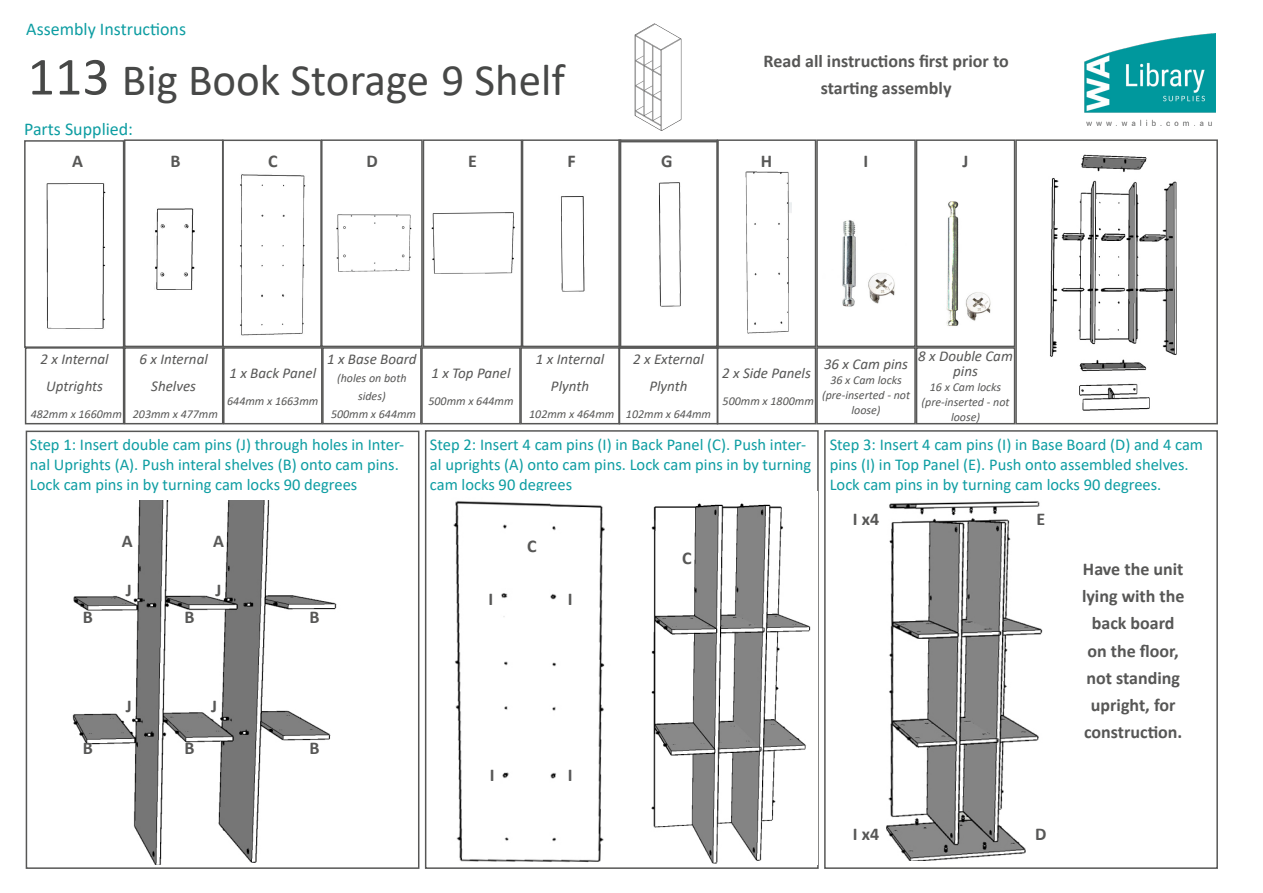
<style>
.page{position:relative;width:1263px;height:893px;background:#fff}
.page>*{position:absolute;margin:0;border:0;box-sizing:border-box;transform-origin:0 0}
.t1{font:45px "Calibri";color:#474847}
.t2{font:700 18px/27px "Calibri";color:#575756;text-align:center}
.t3{font:18px "Calibri";color:#0d9da2}
.t4{font:16.5px/19.8px "Calibri";color:#0d9da2}
.t5{font:italic 15px/27px "Calibri";color:#575756;text-align:center}
.t6{font:italic 12px/15px "Calibri";color:#575756;text-align:center}
.s1{font-size:54px}
</style>
<div class="page">
<div style="left:26px;top:431px;width:393px;height:438px;border:2px solid #575756"></div>
<img style="left:634px;top:23px;width:48px;height:108px">
<img style="left:1084px;top:33px;width:132px;height:92px">
<img style="left:72px;top:500px;width:265px;height:364px">
<div style="left:618px;top:139px;width:100px;height:208px;border:2px solid #585857"></div>
<img style="left:46px;top:183px;width:60px;height:146px">
<div style="left:24px;top:140px;width:100px;height:208px;border:2px solid #585857"></div>
<div style="left:25px;top:347px;width:99px;height:77px;border:2px solid #575756"></div>
<div style="left:124px;top:347px;width:99px;height:77px;border:2px solid #575756"></div>
<div style="left:223px;top:347px;width:100px;height:77px;border:2px solid #575756"></div>
<div style="left:322px;top:347px;width:100px;height:77px;border:2px solid #575756"></div>
<div style="left:421px;top:347px;width:100px;height:77px;border:2px solid #575756"></div>
<div style="left:520px;top:347px;width:100px;height:77px;border:2px solid #575756"></div>
<div style="left:619px;top:347px;width:99px;height:77px;border:2px solid #575756"></div>
<img style="left:154px;top:208px;width:41px;height:82px">
<div style="left:124px;top:139px;width:99px;height:208px;border:2px solid #585857"></div>
<img style="left:240px;top:174px;width:66px;height:162px">
<div style="left:222px;top:140px;width:100px;height:207px;border:2px solid #585857"></div>
<img style="left:336px;top:214px;width:76px;height:58px">
<div style="left:321px;top:139px;width:102px;height:208px;border:2px solid #585857"></div>
<img style="left:431px;top:212px;width:84px;height:62px">
<div style="left:423px;top:139px;width:99px;height:208px;border:2px solid #585857"></div>
<img style="left:561px;top:196px;width:24px;height:96px">
<div style="left:522px;top:139px;width:99px;height:208px;border:2px solid #585857"></div>
<img style="left:659px;top:182px;width:22px;height:125px">
<div style="left:619px;top:141px;width:100px;height:208px;border:2px solid #585857"></div>
<div style="left:717px;top:347px;width:99px;height:77px;border:2px solid #575756"></div>
<img style="left:745px;top:171px;width:46px;height:163px">
<div style="left:717px;top:139px;width:99px;height:208px;border:2px solid #585857"></div>
<div style="left:816px;top:347px;width:100px;height:77px;border:2px solid #575756"></div>
<img style="left:842px;top:220px;width:53px;height:87px">
<div style="left:816px;top:139px;width:100px;height:208px;border:2px solid #585857"></div>
<div style="left:916px;top:347px;width:99px;height:77px;border:2px solid #575756"></div>
<img style="left:946px;top:201px;width:45px;height:125px">
<div style="left:916px;top:139px;width:99px;height:208px;border:2px solid #585857"></div>
<img style="left:1050px;top:154px;width:127px;height:257px">
<div style="left:1015px;top:139px;width:203px;height:285px;border:2px solid #585857"></div>
<div style="left:425px;top:430px;width:394px;height:439px;border:2px solid #575756"></div>
<div style="left:824px;top:430px;width:394px;height:439px;border:2px solid #575756"></div>
<img style="left:453px;top:501px;width:152px;height:362px">
<img style="left:651px;top:492px;width:166px;height:372px">
<img style="left:886px;top:501px;width:157px;height:359px">
<p class="t3" style="left:26px;top:17px;width:161px">Assembly Instructions</p>
<p class="t1" style="left:28px;top:48px;width:539px"><span class="s1">113</span> Big Book Storage 9 Shelf</p>
<p class="t3" style="left:24px;top:117px;width:111px">Parts Supplied:</p>
<p class="t2" style="left:72px;top:147px;width:12px">A</p>
<p class="t2" style="left:171px;top:147px;width:12px">B</p>
<p class="t2" style="left:268px;top:147px;width:11px">C</p>
<p class="t2" style="left:367px;top:147px;width:13px">D</p>
<p class="t2" style="left:468px;top:147px;width:10px">E</p>
<p class="t2" style="left:567px;top:147px;width:10px">F</p>
<p class="t2" style="left:661px;top:147px;width:13px">G</p>
<p class="t2" style="left:764px;top:47px;width:247px">Read all instructions first prior to starting assembly</p>
<p class="t2" style="left:761px;top:147px;width:13px">H</p>
<p class="t2" style="left:864px;top:147px;width:6px">I</p>
<p class="t2" style="left:962px;top:147px;width:7px">J</p>
<p class="t5" style="left:40px;top:345px;width:70px">2 x Internal<br>Uptrights</p>
<p class="t6" style="left:31px;top:406px;width:93px">482mm x 1660mm</p>
<p class="t5" style="left:140px;top:345px;width:70px">6 x Internal<br>Shelves</p>
<p class="t6" style="left:133px;top:406px;width:87px">203mm x 477mm</p>
<p class="t5" style="left:229px;top:359px;width:88px">1 x Back Panel</p>
<p class="t6" style="left:227px;top:393px;width:93px">644mm x 1663mm</p>
<p class="t5" style="left:327px;top:345px;width:91px">1 x Base Board</p>
<p class="t6" style="left:337px;top:369px;width:71px;line-height:18px">(holes on both sides)</p>
<p class="t6" style="left:331px;top:406px;width:87px">500mm x 644mm</p>
<p class="t5" style="left:431px;top:359px;width:81px">1 x Top Panel</p>
<p class="t6" style="left:428px;top:393px;width:87px">500mm x 644mm</p>
<p class="t5" style="left:536px;top:345px;width:70px">1 x Internal<br>Plynth</p>
<p class="t6" style="left:529px;top:406px;width:87px">102mm x 464mm</p>
<p class="t5" style="left:633px;top:345px;width:72px">2 x External<br>Plynth</p>
<p class="t6" style="left:626px;top:406px;width:87px">102mm x 644mm</p>
<p class="t5" style="left:722px;top:359px;width:90px">2 x Side Panels</p>
<p class="t6" style="left:723px;top:393px;width:93px">500mm x 1800mm</p>
<p class="t5" style="left:824px;top:350px;width:85px">36 x Cam pins</p>
<p class="t6" style="left:822px;top:372px;width:89px">36 x Cam locks (pre-inserted - not loose)</p>
<p class="t5" style="left:918px;top:348px;width:96px;line-height:15px">8 x Double Cam pins</p>
<p class="t6" style="left:921px;top:379px;width:89px">16 x Cam locks (pre-inserted - not loose)</p>
<p class="t4" style="left:30px;top:434px;width:376px">Step 1: Insert double cam pins (J) through holes in Inter&shy;nal Uprights (A). Push interal shelves (B) onto cam pins.<br>Lock cam pins in by turning cam locks 90 degrees</p>
<p class="t2" style="left:122px;top:527px;width:12px">A</p>
<p class="t2" style="left:213px;top:527px;width:12px">A</p>
<p class="t2" style="left:83px;top:603px;width:12px">B</p>
<p class="t2" style="left:83px;top:734px;width:12px">B</p>
<p class="t2" style="left:126px;top:577px;width:7px">J</p>
<p class="t2" style="left:216px;top:577px;width:7px">J</p>
<p class="t2" style="left:185px;top:603px;width:12px">B</p>
<p class="t2" style="left:310px;top:603px;width:12px">B</p>
<p class="t2" style="left:126px;top:693px;width:7px">J</p>
<p class="t2" style="left:211px;top:693px;width:7px">J</p>
<p class="t2" style="left:185px;top:734px;width:12px">B</p>
<p class="t2" style="left:310px;top:734px;width:12px">B</p>
<p class="t4" style="left:430px;top:434px;width:383px">Step 2: Insert 4 cam pins (I) in Back Panel (C). Push inter&shy;al uprights (A) onto cam pins. Lock cam pins in by turning cam locks 90 degrees</p>
<p class="t2" style="left:527px;top:532px;width:11px">C</p>
<p class="t2" style="left:488px;top:585px;width:6px">I</p>
<p class="t2" style="left:568px;top:585px;width:6px">I</p>
<p class="t2" style="left:490px;top:761px;width:6px">I</p>
<p class="t2" style="left:568px;top:761px;width:6px">I</p>
<p class="t2" style="left:682px;top:544px;width:11px">C</p>
<p class="t4" style="left:830px;top:434px;width:375px">Step 3: Insert 4 cam pins (I) in Base Board (D) and 4 cam pins (I) in Top Panel (E). Push onto assembled shelves.<br>Lock cam pins in by turning cam locks 90 degrees.</p>
<p class="t2" style="left:1036px;top:506px;width:10px">E</p>
<p class="t2" style="left:853px;top:506px;width:28px">I x4</p>
<p class="t2" style="left:853px;top:821px;width:28px">I x4</p>
<p class="t2" style="left:1035px;top:821px;width:13px">D</p>
<p class="t2" style="left:1082px;top:556px;width:104px">Have the unit lying with the back board on the floor, not standing upright, for construction.</p>
</div>
